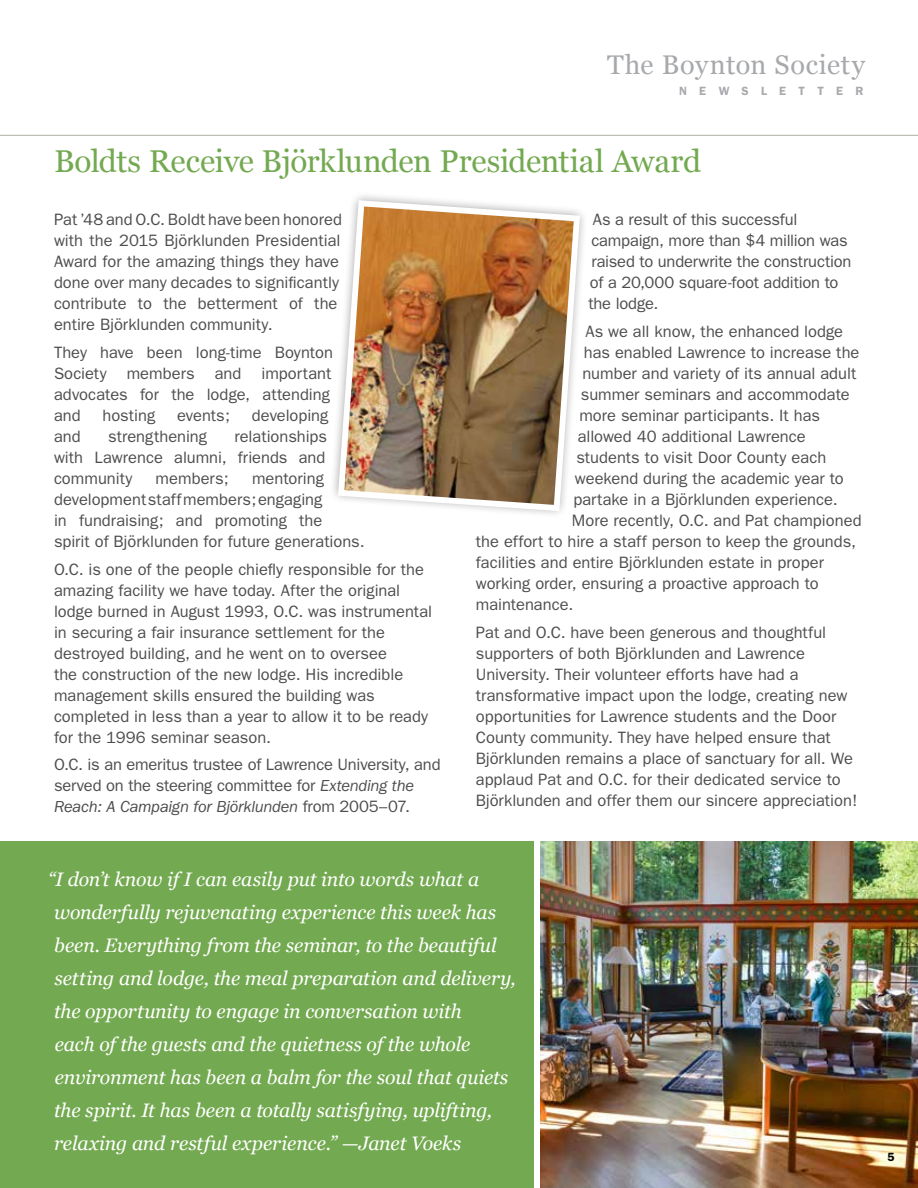
<style>
.page{position:relative;width:918px;height:1188px;background:#fff}
.page>*{position:absolute;margin:0;border:0;box-sizing:border-box;transform-origin:0 0}
.t1{font:31.5px "Georgia";letter-spacing:-.015em;color:#73a950}
.t2{font:27px "Georgia";letter-spacing:.025em;color:#a7a9ac}
.t3{font:italic 19.5px/33px "Georgia";letter-spacing:-.01em;color:#fff}
.t4{font:16.5px/21px "Franklin Gothic";color:#4d4d4f}
.t5{font:600 12px "Franklin Gothic";letter-spacing:1.02em;color:#a7a9ac}
.t6{font:600 12px "Franklin Gothic";color:#000}
.s1{font-style:italic}
</style>
<div class="page">
<div style="left:0;top:842px;width:533px;height:346px;background:#73a950"></div>
<hr style="left:0;top:135px;width:918px;height:1px;background:#c2c3b6">
<img style="left:335px;top:197px;width:248px;height:317px">
<img style="left:540px;top:842px;width:378px;height:346px">
<h2 class="t2" style="left:607px;top:45px;width:259px">The Boynton Society</h2>
<p class="t5" style="left:679px;top:84px;width:186px">NEWSLETTER</p>
<h1 class="t1" style="left:54px;top:138px;width:649px">Boldts Receive Björklunden Presidential Award</h1>
<p class="t4" style="left:54px;top:209px;width:290px">Pat ’48 and O.C. Boldt have been honored with the 2015 Björklunden Presidential Award for the amazing things they have done over many decades to significantly contribute to the betterment of the entire Björklunden community.</p>
<p class="t4" style="left:54px;top:342px;width:281px">They have been long-time Boynton<br>Society members and important advocates for the lodge, attending and</p>
<p class="t4" style="left:103px;top:405px;width:54px">hosting</p>
<p class="t4" style="left:177px;top:405px;width:54px">events;</p>
<p class="t4" style="left:252px;top:405px;width:78px">developing</p>
<p class="t4" style="left:54px;top:426px;width:275px;text-align:justify;text-indent:180px">relationships with Lawrence alumni, friends and community</p>
<p class="t4" style="left:54px;top:426px;width:28px">and</p>
<p class="t4" style="left:108px;top:426px;width:101px">strengthening</p>
<p class="t4" style="left:54px;top:468px;width:312px;text-indent:198px">mentoring development staff members; engaging<br>in fundraising; and promoting the<br>spirit of Björklunden for future generations.</p>
<p class="t4" style="left:54px;top:559px;width:380px">O.C. is one of the people chiefly responsible for the amazing facility we have today. After the original lodge burned in August 1993, O.C. was instrumental in securing a fair insurance settlement for the destroyed building, and he went on to oversee<br>the construction of the new lodge. His incredible management skills ensured the building was completed in less than a year to allow it to be ready for the 1996 seminar season.</p>
<p class="t4" style="left:54px;top:754px;width:388px">O.C. is an emeritus trustee of Lawrence University, and served on the steering committee for <span class="s1">Extending the<br>Reach: A Campaign for Björklunden</span> from 2005–07.</p>
<p class="t4" style="left:156px;top:468px;width:75px">members;</p>
<p class="t4" style="left:588px;top:209px;width:265px">As a result of this successful campaign, more than $4 million was raised to underwrite the construction of a 20,000 square-foot addition to the lodge.</p>
<p class="t4" style="left:585px;top:321px;width:259px">As we all know, the enhanced lodge</p>
<p class="t4" style="left:584px;top:342px;width:277px">has enabled Lawrence to increase the</p>
<p class="t4" style="left:582px;top:363px;width:275px">number and variety of its annual adult</p>
<p class="t4" style="left:581px;top:384px;width:271px">summer seminars and accommodate</p>
<p class="t4" style="left:579px;top:405px;width:242px">more seminar participants. It has</p>
<p class="t4" style="left:578px;top:426px;width:230px">allowed 40 additional Lawrence</p>
<p class="t4" style="left:576px;top:447px;width:251px">students to visit Door County each</p>
<p class="t4" style="left:575px;top:468px;width:270px">weekend during the academic year to</p>
<p class="t4" style="left:573px;top:489px;width:266px">partake in a Björklunden experience.</p>
<p class="t4" style="left:572px;top:510px;width:291px">More recently, O.C. and Pat championed</p>
<p class="t4" style="left:476px;top:531px;width:382px">the effort to hire a staff person to keep the grounds,</p>
<p class="t4" style="left:476px;top:552px;width:350px">facilities and entire Björklunden estate in proper</p>
<p class="t4" style="left:476px;top:573px;width:344px">working order, ensuring a proactive approach to</p>
<p class="t4" style="left:476px;top:594px;width:99px">maintenance.</p>
<p class="t4" style="left:476px;top:622px;width:383px">Pat and O.C. have been generous and thoughtful supporters of both Björklunden and Lawrence University. Their volunteer efforts have had a transformative impact upon the lodge, creating new opportunities for Lawrence students and the Door County community. They have helped ensure that Björklunden remains a place of sanctuary for all. We applaud Pat and O.C. for their dedicated service to Björklunden and offer them our sincere appreciation!</p>
<p class="t3" style="left:48px;top:862px;width:469px">“I don’t know if I can easily put into words what a wonderfully rejuvenating experience this week has been. Everything from the seminar, to the beautiful setting and lodge, the meal preparation and delivery, the opportunity to engage in conversation with<br>each of the guests and the quietness of the whole environment has been a balm for the soul that quiets the spirit. It has been a totally satisfying, uplifting, relaxing and restful experience.” —Janet Voeks</p>
<p class="t6" style="left:887px;top:1150px;width:9px">5</p>
</div>
